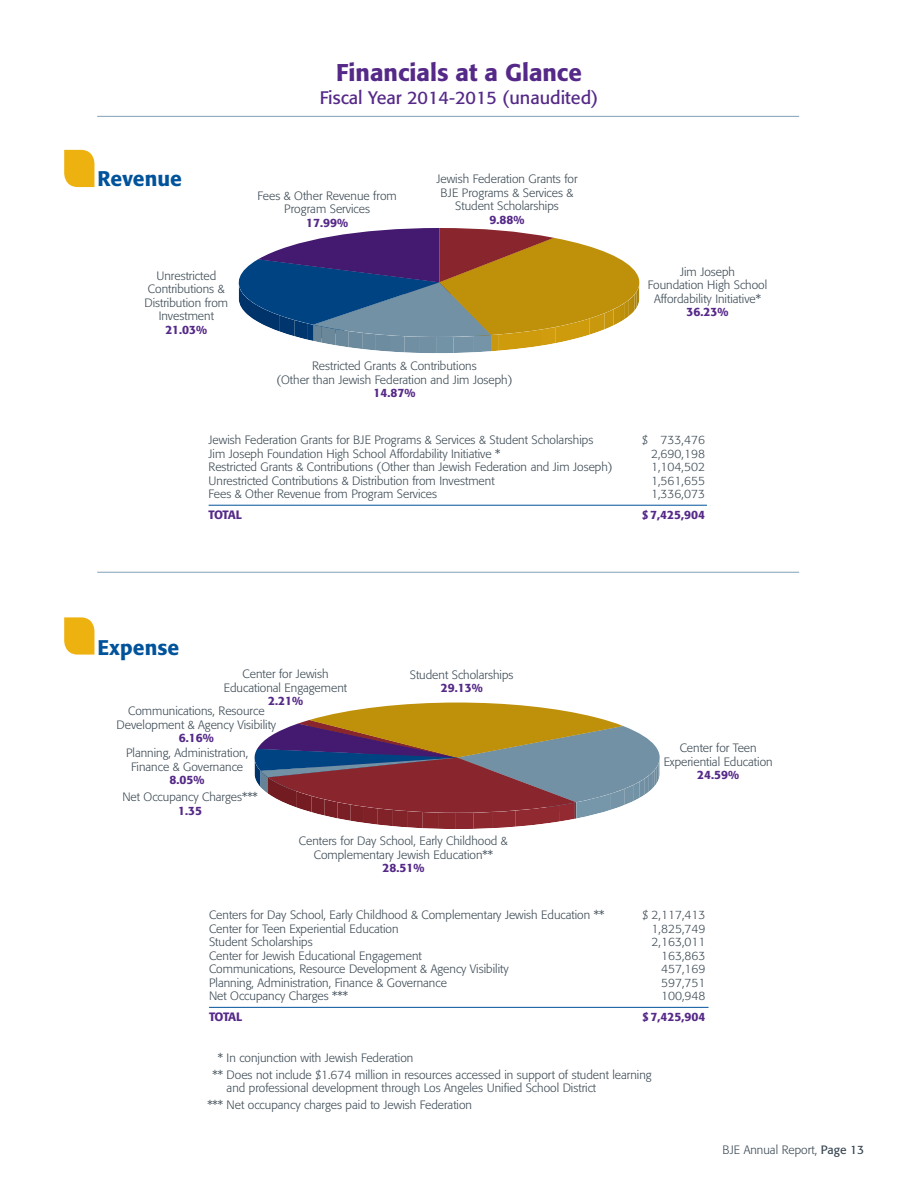
<style>
.page{position:relative;width:918px;height:1188px;background:#fff}
.page>*{position:absolute;margin:0;border:0;box-sizing:border-box;transform-origin:0 0}
.t1{font:500 24px "Formata";color:#552988}
.t2{font:500 21px "Formata";color:#00539b}
.t3{font:18px "Formata";color:#552988}
.t4{font:300 12px/13.5px "Formata";color:#3c4a54;text-align:center}
.t5{font:500 12px "Formata";color:#552988}
.s1{color:#fff}
.s2{font-weight:400}
</style>
<div class="page">
<svg style="left:239px;top:228px;width:401px;height:125px"></svg>
<svg style="left:255px;top:703px;width:405px;height:126px"></svg>
<hr style="left:209px;top:505px;width:498px;height:1px;background:#00539b">
<hr style="left:209px;top:1007px;width:500px;height:1px;background:#00539b">
<svg style="left:64px;top:150px;width:30px;height:37px"></svg>
<svg style="left:64px;top:617px;width:30px;height:38px"></svg>
<hr style="left:97px;top:116px;width:702px;height:1px;background:#80a1b7">
<hr style="left:97px;top:572px;width:702px;height:1px;background:#80a1b7">
<h2 class="t2" style="left:98px;top:169px;width:86px">Revenue</h2>
<p class="t4" style="left:144px;top:270px;width:85px">Unrestricted<br>Contributions &amp;<br>Distribution from<br>Investment</p>
<p class="t5" style="left:165px;top:324px;width:43px">21.03%</p>
<h1 class="t1" style="left:336px;top:62px;width:247px">Financials at a Glance</h1>
<h3 class="t3" style="left:320px;top:90px;width:280px">Fiscal Year 2014-2015 (unaudited)</h3>
<p class="t4" style="left:258px;top:189px;width:141px">Fees &amp; Other Revenue from<br>Program Services</p>
<p class="t5" style="left:306px;top:217px;width:43px">17.99%</p>
<p class="t4" style="left:437px;top:173px;width:143px">Jewish Federation Grants for<br>BJE Programs &amp; Services &amp;<br>Student Scholarships</p>
<p class="t5" style="left:490px;top:214px;width:36px">9.88%</p>
<p class="t4" style="left:276px;top:360px;width:238px">Restricted Grants &amp; Contributions<br>(Other than Jewish Federation and Jim Joseph)</p>
<p class="t5" style="left:374px;top:388px;width:43px">14.87%</p>
<p class="t4" style="left:648px;top:266px;width:121px">Jim Joseph<br>Foundation High School<br>Affordability Initiative*</p>
<p class="t5" style="left:687px;top:307px;width:43px">36.23%</p>
<p class="t4" style="left:209px;top:434px;width:386px">Jewish Federation Grants for BJE Programs &amp; Services &amp; Student Scholarships</p>
<p class="t4" style="left:642px;top:434px;width:64px">$ 733,476</p>
<p class="t4" style="left:209px;top:448px;width:293px">Jim Joseph Foundation High School Affordability Initiative *</p>
<p class="t4" style="left:651px;top:448px;width:55px">2,690,198</p>
<p class="t4" style="left:209px;top:461px;width:406px">Restricted Grants &amp; Contributions (Other than Jewish Federation and Jim Joseph)</p>
<p class="t4" style="left:651px;top:461px;width:55px">1,104,502</p>
<p class="t4" style="left:209px;top:475px;width:288px">Unrestricted Contributions &amp; Distribution from Investment</p>
<p class="t4" style="left:651px;top:475px;width:55px">1,561,655</p>
<p class="t4" style="left:209px;top:488px;width:230px">Fees &amp; Other Revenue from Program Services</p>
<p class="t4" style="left:651px;top:488px;width:55px">1,336,073</p>
<p class="t5" style="left:209px;top:509px;width:35px">TOTAL</p>
<p class="t5" style="left:642px;top:509px;width:64px">$ 7,425,904</p>
<h2 class="t2" style="left:98px;top:638px;width:83px">Expense</h2>
<p class="t4" style="left:224px;top:668px;width:125px">Center for Jewish<br>Educational Engagement</p>
<p class="t5" style="left:268px;top:696px;width:36px">2.21%</p>
<p class="t4" style="left:117px;top:705px;width:161px">Communications, Resource<br>Development &amp; Agency Visibility</p>
<p class="t5" style="left:179px;top:733px;width:36px">6.16%</p>
<p class="t4" style="left:126px;top:747px;width:124px">Planning, Administration,<br>Finance &amp; Governance</p>
<p class="t5" style="left:170px;top:774px;width:36px">8.05%</p>
<p class="t4" style="left:122px;top:791px;width:137px">Net Occupancy Charges***</p>
<p class="t5" style="left:178px;top:805px;width:25px">1.35</p>
<p class="t4" style="left:410px;top:668px;width:105px">Student Scholarships</p>
<p class="t5" style="left:441px;top:682px;width:43px">29.13%</p>
<p class="t4" style="left:299px;top:835px;width:210px">Centers for Day School, Early Childhood &amp;<br>Complementary Jewish Education**</p>
<p class="t5" style="left:382px;top:863px;width:43px">28.51%</p>
<p class="t4" style="left:664px;top:742px;width:111px">Center for Teen<br>Experiential Education</p>
<p class="t5" style="left:697px;top:770px;width:43px">24.59%</p>
<p class="t4" style="left:209px;top:909px;width:397px">Centers for Day School, Early Childhood &amp; Complementary Jewish Education **</p>
<p class="t4" style="left:643px;top:909px;width:64px">$ 2,117,413</p>
<p class="t4" style="left:209px;top:923px;width:191px">Center for Teen Experiential Education</p>
<p class="t4" style="left:652px;top:923px;width:55px">1,825,749</p>
<p class="t4" style="left:209px;top:936px;width:105px">Student Scholarships</p>
<p class="t4" style="left:652px;top:936px;width:55px">2,163,011</p>
<p class="t4" style="left:209px;top:950px;width:214px">Center for Jewish Educational Engagement</p>
<p class="t4" style="left:661px;top:950px;width:46px">163,863</p>
<p class="t4" style="left:209px;top:963px;width:301px">Communications, Resource Development &amp; Agency Visibility</p>
<p class="t4" style="left:661px;top:963px;width:46px">457,169</p>
<p class="t4" style="left:209px;top:977px;width:239px">Planning, Administration, Finance &amp; Governance</p>
<p class="t4" style="left:661px;top:977px;width:46px">597,751</p>
<p class="t4" style="left:209px;top:990px;width:140px">Net Occupancy Charges ***</p>
<p class="t4" style="left:661px;top:990px;width:46px">100,948</p>
<p class="t5" style="left:209px;top:1011px;width:35px">TOTAL</p>
<p class="t5" style="left:643px;top:1011px;width:64px">$ 7,425,904</p>
<p class="t4" style="left:207px;top:1050px;width:446px;line-height:16.8px;text-align:left"><span class="s1">**</span>* In conjunction with Jewish Federation<br><span class="s1">*</span>** Does not include $1.674 million in resources accessed in support of student learning</p>
<p class="t4" style="left:207px;top:1080px;width:390px;line-height:16.8px;text-align:left;text-indent:19px">and professional development through Los Angeles Unified School District *** Net occupancy charges paid to Jewish Federation</p>
<p class="t4" style="left:722px;top:1144px;width:143px">BJE Annual Report, <span class="s2">Page 13</span></p>
</div>
